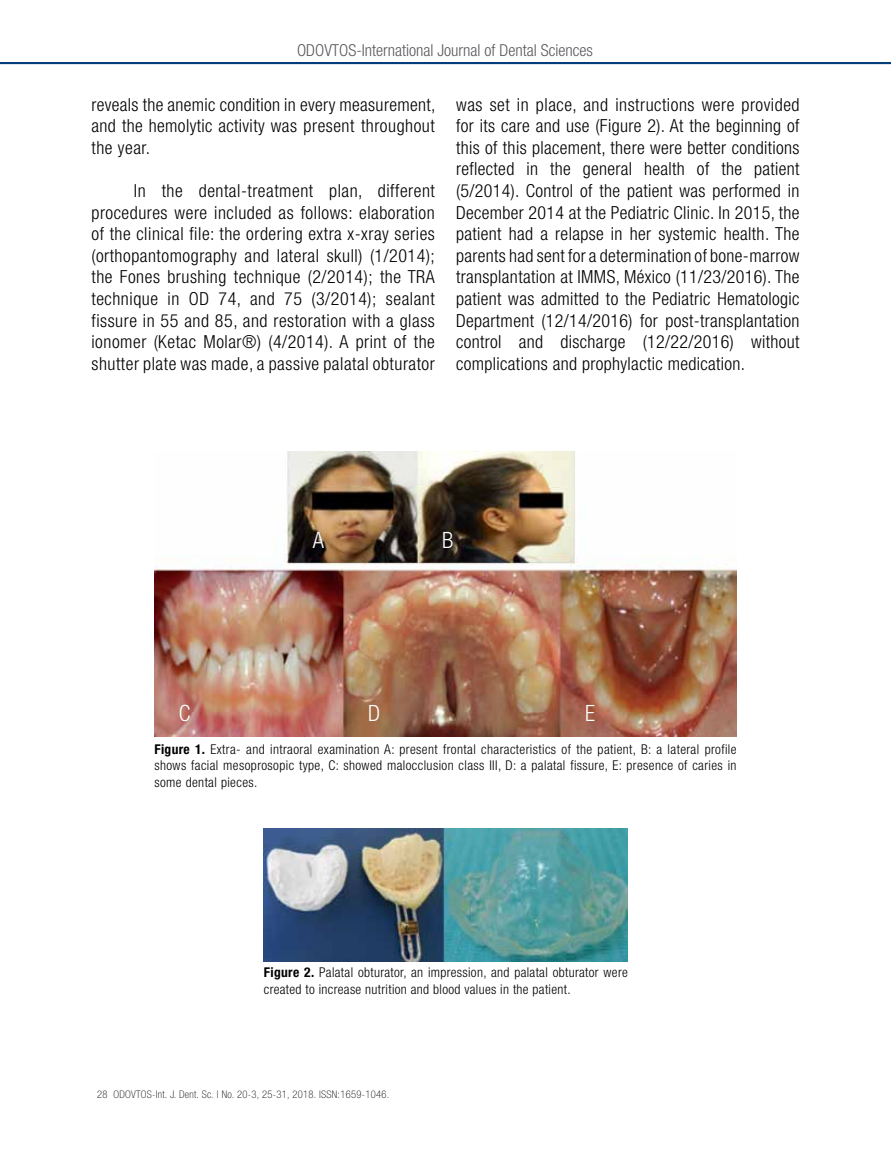
<style>
.page{position:relative;width:891px;height:1161px;background:#fff}
.page>*{position:absolute;margin:0;border:0;box-sizing:border-box;transform-origin:0 0}
.t1{font:300 condensed 22.5px "Helvetica Neue LT Std";color:#fff}
.t2{font:300 condensed 18px/21.6px "Helvetica Neue LT Std";letter-spacing:.03em;color:#000;text-align:justify}
.t3{font:300 condensed 16.5px "Helvetica Neue LT Std";color:#5b5b5f}
.t4{font:300 condensed 13.5px/16.2px "Helvetica Neue LT Std";letter-spacing:.025em;color:#000;text-align:justify}
.t5{font:100 condensed 10.5px "Helvetica Neue LT Std";letter-spacing:.03em;color:#000}
.s1{font-weight:700}
</style>
<div class="page">
<hr style="left:0;top:62px;width:891px;height:2px;background:#003d79">
<img style="left:154px;top:452px;width:583px;height:284px">
<img style="left:264px;top:828px;width:364px;height:133px">
<p class="t3" style="left:297px;top:40px;width:297px">ODOVTOS-International Journal of Dental Sciences</p>
<p class="t2" style="left:91px;top:93px;width:346px">reveals the anemic condition in every measurement, and the hemolytic activity was present throughout the year.</p>
<p class="t2" style="left:91px;top:180px;width:345px;text-indent:43px">In the dental-treatment plan, different procedures were included as follows: elaboration of the clinical file: the ordering extra x-xray series (orthopantomography and lateral skull) (1/2014); the Fones brushing technique (2/2014); the TRA technique in OD 74, and 75 (3/2014); sealant fissure in 55 and 85, and restoration with a glass ionomer (Ketac Molar®) (4/2014). A print of the shutter plate was made, a passive palatal obturator</p>
<p class="t2" style="left:456px;top:93px;width:345px">was set in place, and instructions were provided for its care and use (Figure 2). At the beginning of this of this placement, there were better conditions reflected in the general health of the patient (5/2014). Control of the patient was performed in December 2014 at the Pediatric Clinic. In 2015, the patient had a relapse in her systemic health. The parents had sent for a determination of bone-marrow transplantation at IMMS, México (11/23/2016). The patient was admitted to the Pediatric Hematologic Department (12/14/2016) for post-transplantation control and discharge (12/22/2016) without complications and prophylactic medication.</p>
<p class="t1" style="left:313px;top:527px;width:13px">A</p>
<p class="t1" style="left:442px;top:527px;width:13px">B</p>
<p class="t1" style="left:179px;top:701px;width:13px">C</p>
<p class="t1" style="left:368px;top:701px;width:14px">D</p>
<p class="t1" style="left:585px;top:701px;width:11px">E</p>
<p class="t4" style="left:154px;top:741px;width:584px"><span class="s1">Figure 1.</span> Extra- and intraoral examination A: present frontal characteristics of the patient, B: a lateral profile shows facial mesoprosopic type, C: showed malocclusion class III, D: a palatal fissure, E: presence of caries in some dental pieces.</p>
<p class="t4" style="left:264px;top:964px;width:366px"><span class="s1">Figure 2.</span> Palatal obturator, an impression, and palatal obturator were created to increase nutrition and blood values in the patient.</p>
<p class="t5" style="left:97px;top:1089px;width:294px">28 ODOVTOS-Int. J. Dent. Sc. | No. 20-3, 25-31, 2018. ISSN:1659-1046.</p>
</div>
